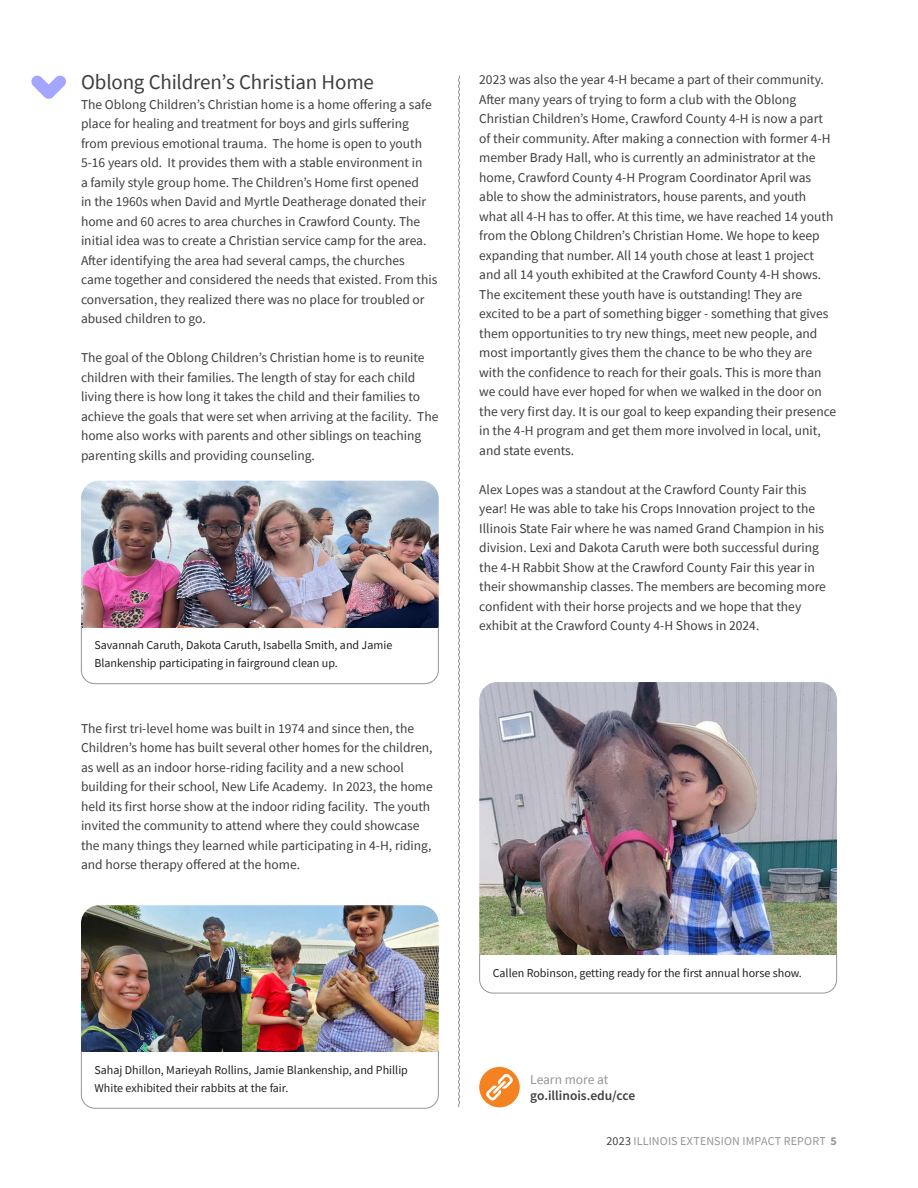
<style>
.page{position:relative;width:918px;height:1188px;background:#fff}
.page>*{position:absolute;margin:0;border:0;box-sizing:border-box;transform-origin:0 0}
.Article_Title{font:21px "Source Sans Pro";letter-spacing:-.01em;color:#3e3e3f}
.t1{font:13.5px/19.5px "Source Sans Pro";color:#3e3e3f}
.Website_Call_to_Action{font:600 13.5px "Source Sans Pro";color:#3e3e3f}
.Website_Call_to_Action-2{font:13.5px "Source Sans Pro";letter-spacing:-.005em;color:#939598}
.Image_Caption{font:12px/18px "Source Sans Pro";color:#231f20}
.t2{font:12px "Source Sans Pro";letter-spacing:.01em;color:#939598}
.s1{color:#3e3e3f}
.s2{font-weight:700}
</style>
<div class="page">
<svg style="left:458px;top:75px;width:2px;height:1032px"></svg>
<svg style="left:31px;top:75px;width:35px;height:24px"></svg>
<img style="left:81px;top:481px;width:358px;height:145px">
<svg style="left:81px;top:626px;width:358px;height:58px"></svg>
<img style="left:81px;top:905px;width:358px;height:146px">
<svg style="left:81px;top:1051px;width:358px;height:58px"></svg>
<img style="left:479px;top:682px;width:358px;height:271px">
<svg style="left:479px;top:953px;width:358px;height:41px"></svg>
<svg style="left:479px;top:1067px;width:41px;height:40px"></svg>
<h2 class="Article_Title" style="left:81px;top:69px;width:295px">Oblong Children’s Christian Home</h2>
<p class="t1" style="left:81px;top:95px;width:358px">The Oblong Children’s Christian home is a home offering a safe place for healing and treatment for boys and girls suffering from previous emotional trauma. The home is open to youth 5-16 years old. It provides them with a stable environment in<br>a family style group home. The Children’s Home first opened<br>in the 1960s when David and Myrtle Deatherage donated their home and 60 acres to area churches in Crawford County. The initial idea was to create a Christian service camp for the area.<br>After identifying the area had several camps, the churches came together and considered the needs that existed. From this conversation, they realized there was no place for troubled or abused children to go.</p>
<p class="t1" style="left:81px;top:348px;width:359px">The goal of the Oblong Children’s Christian home is to reunite children with their families. The length of stay for each child living there is how long it takes the child and their families to achieve the goals that were set when arriving at the facility. The home also works with parents and other siblings on teaching parenting skills and providing counseling.</p>
<p class="Image_Caption" style="left:94px;top:636px;width:299px">Savannah Caruth, Dakota Caruth, Isabella Smith, and Jamie<br>Blankenship participating in fairground clean up.</p>
<p class="t1" style="left:81px;top:719px;width:353px">The first tri-level home was built in 1974 and since then, the Children’s home has built several other homes for the children, as well as an indoor horse-riding facility and a new school building for their school, New Life Academy. In 2023, the home held its first horse show at the indoor riding facility. The youth invited the community to attend where they could showcase the many things they learned while participating in 4-H, riding, and horse therapy offered at the home.</p>
<p class="Image_Caption" style="left:94px;top:1061px;width:315px">Sahaj Dhillon, Marieyah Rollins, Jamie Blankenship, and Phillip<br>White exhibited their rabbits at the fair.</p>
<p class="t1" style="left:479px;top:70px;width:356px">2023 was also the year 4-H became a part of their community.<br>After many years of trying to form a club with the Oblong Christian Children’s Home, Crawford County 4-H is now a part of their community. After making a connection with former 4-H member Brady Hall, who is currently an administrator at the home, Crawford County 4-H Program Coordinator April was able to show the administrators, house parents, and youth what all 4-H has to offer. At this time, we have reached 14 youth from the Oblong Children’s Christian Home. We hope to keep expanding that number. All 14 youth chose at least 1 project and all 14 youth exhibited at the Crawford County 4-H shows.</p>
<p class="t1" style="left:479px;top:285px;width:359px">The excitement these youth have is outstanding! They are excited to be a part of something bigger - something that gives them opportunities to try new things, meet new people, and most importantly gives them the chance to be who they are with the confidence to reach for their goals. This is more than we could have ever hoped for when we walked in the door on the very first day. It is our goal to keep expanding their presence in the 4-H program and get them more involved in local, unit, and state events.</p>
<p class="t1" style="left:479px;top:480px;width:348px">Alex Lopes was a standout at the Crawford County Fair this year! He was able to take his Crops Innovation project to the Illinois State Fair where he was named Grand Champion in his division. Lexi and Dakota Caruth were both successful during the 4-H Rabbit Show at the Crawford County Fair this year in their showmanship classes. The members are becoming more confident with their horse projects and we hope that they exhibit at the Crawford County 4-H Shows in 2024.</p>
<p class="Image_Caption" style="left:493px;top:964px;width:311px">Callen Robinson, getting ready for the first annual horse show.</p>
<p class="Website_Call_to_Action-2" style="left:530px;top:1071px;width:80px">Learn more at</p>
<p class="Website_Call_to_Action" style="left:530px;top:1087px;width:107px">go.illinois.edu/cce</p>
<p class="t2" style="left:607px;top:1133px;width:232px"><span class="s1">2023</span> ILLINOIS EXTENSION IMPACT REPORT <span class="s2">5</span></p>
</div>
